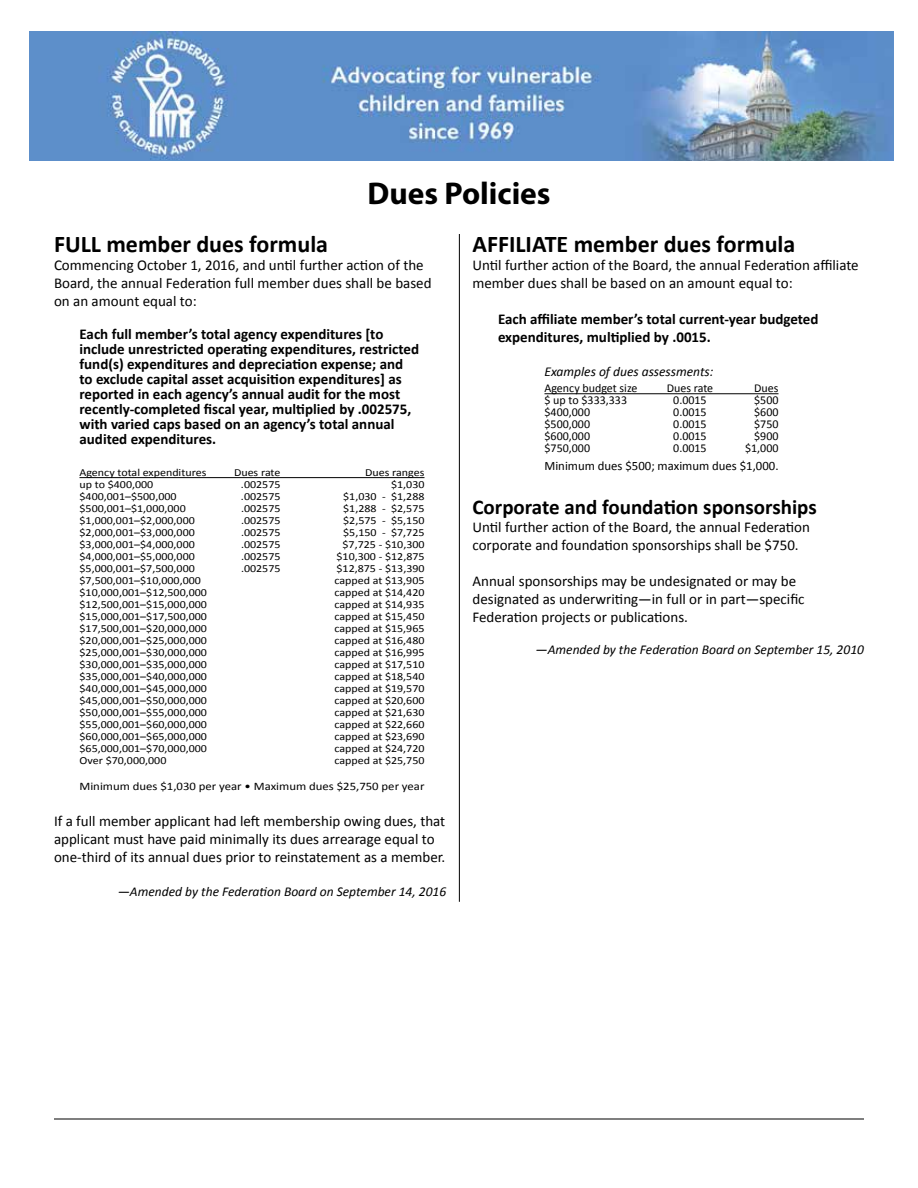
<style>
.page{position:relative;width:918px;height:1188px;background:#fff}
.page>*{position:absolute;margin:0;border:0;box-sizing:border-box;transform-origin:0 0}
.t1{font:700 31.5px "Myriad Pro";color:#000}
.t2{font:700 24px "Calibri";color:#000}
.t3{font:700 21px "Calibri";color:#000}
.t4{font:15px/18px "Calibri";color:#000}
.t5{font:700 15px/15px "Calibri";color:#000}
.t6{font:italic 13.5px "Calibri";color:#000}
.t7{font:12.75px "Calibri";color:#000}
.t8{font:12px "Calibri";color:#000}
.t9{font:11.55px "Calibri";color:#000;scale:1.11 1}
.t10{font:10.8px "Calibri";color:#000;scale:1.11 1}
</style>
<div class="page">
<hr style="left:54px;top:1119px;width:810px;height:1px;background:#000">
<hr style="left:80px;top:477px;width:344px;height:1px;background:#000">
<hr style="left:544px;top:393px;width:234px;height:1px;background:#000">
<hr style="left:459px;top:234px;width:1px;height:668px;background:#000">
<img style="left:29px;top:31px;width:864px;height:130px">
<h1 class="t1" style="left:367px;top:172px;width:185px">Dues Policies</h1>
<h2 class="t2" style="left:54px;top:229px;width:276px">FULL member dues formula</h2>
<h3 class="t4" style="left:54px;top:255px;width:379px">Commencing October 1, 2016, and until further action of the<br>Board, the annual Federation full member dues shall be based on an amount equal to:</h3>
<p class="t5" style="left:80px;top:326px;width:341px">Each full member’s total agency expenditures [to include unrestricted operating expenditures, restricted fund(s) expenditures and depreciation expense; and to exclude capital asset acquisition expenditures] as reported in each agency’s annual audit for the most recently-completed fiscal year, multiplied by .002575, with varied caps based on an agency’s total annual audited expenditures.</p>
<p class="t10" style="left:80px;top:466px;width:116px">Agency total expenditures</p>
<p class="t10" style="left:234px;top:466px;width:43px">Dues rate</p>
<p class="t10" style="left:365px;top:466px;width:55px">Dues ranges</p>
<p class="t10" style="left:80px;top:478px;width:68px">up to $400,000</p>
<p class="t10" style="left:241px;top:478px;width:37px">.002575</p>
<p class="t10" style="left:391px;top:478px;width:32px">$1,030</p>
<p class="t10" style="left:80px;top:490px;width:89px">$400,001–$500,000</p>
<p class="t10" style="left:241px;top:490px;width:37px">.002575</p>
<p class="t10" style="left:343px;top:490px;width:75px">$1,030 - $1,288</p>
<p class="t10" style="left:80px;top:502px;width:97px">$500,001–$1,000,000</p>
<p class="t10" style="left:241px;top:502px;width:37px">.002575</p>
<p class="t10" style="left:343px;top:502px;width:75px">$1,288 - $2,575</p>
<p class="t10" style="left:80px;top:514px;width:105px">$1,000,001–$2,000,000</p>
<p class="t10" style="left:241px;top:514px;width:37px">.002575</p>
<p class="t10" style="left:343px;top:514px;width:75px">$2,575 - $5,150</p>
<p class="t10" style="left:80px;top:526px;width:105px">$2,000,001–$3,000,000</p>
<p class="t10" style="left:241px;top:526px;width:37px">.002575</p>
<p class="t10" style="left:343px;top:526px;width:75px">$5,150 - $7,725</p>
<p class="t10" style="left:80px;top:538px;width:105px">$3,000,001–$4,000,000</p>
<p class="t10" style="left:241px;top:538px;width:37px">.002575</p>
<p class="t10" style="left:343px;top:538px;width:75px">$7,725 - $10,300</p>
<p class="t10" style="left:80px;top:550px;width:105px">$4,000,001–$5,000,000</p>
<p class="t10" style="left:241px;top:550px;width:37px">.002575</p>
<p class="t10" style="left:337px;top:550px;width:81px">$10,300 - $12,875</p>
<p class="t10" style="left:80px;top:562px;width:105px">$5,000,001–$7,500,000</p>
<p class="t10" style="left:241px;top:562px;width:37px">.002575</p>
<p class="t10" style="left:337px;top:562px;width:81px">$12,875 - $13,390</p>
<p class="t10" style="left:80px;top:574px;width:111px">$7,500,001–$10,000,000</p>
<p class="t10" style="left:334px;top:574px;width:83px">capped at $13,905</p>
<p class="t10" style="left:80px;top:586px;width:116px">$10,000,001–$12,500,000</p>
<p class="t10" style="left:334px;top:586px;width:83px">capped at $14,420</p>
<p class="t10" style="left:80px;top:598px;width:116px">$12,500,001–$15,000,000</p>
<p class="t10" style="left:334px;top:598px;width:83px">capped at $14,935</p>
<p class="t10" style="left:80px;top:610px;width:116px">$15,000,001–$17,500,000</p>
<p class="t10" style="left:334px;top:610px;width:83px">capped at $15,450</p>
<p class="t10" style="left:80px;top:622px;width:116px">$17,500,001–$20,000,000</p>
<p class="t10" style="left:334px;top:622px;width:83px">capped at $15,965</p>
<p class="t10" style="left:80px;top:634px;width:116px">$20,000,001–$25,000,000</p>
<p class="t10" style="left:334px;top:634px;width:83px">capped at $16,480</p>
<p class="t10" style="left:80px;top:646px;width:116px">$25,000,001–$30,000,000</p>
<p class="t10" style="left:334px;top:646px;width:83px">capped at $16,995</p>
<p class="t10" style="left:80px;top:658px;width:116px">$30,000,001–$35,000,000</p>
<p class="t10" style="left:334px;top:658px;width:83px">capped at $17,510</p>
<p class="t10" style="left:80px;top:670px;width:116px">$35,000,001–$40,000,000</p>
<p class="t10" style="left:334px;top:670px;width:83px">capped at $18,540</p>
<p class="t10" style="left:80px;top:682px;width:116px">$40,000,001–$45,000,000</p>
<p class="t10" style="left:334px;top:682px;width:83px">capped at $19,570</p>
<p class="t10" style="left:80px;top:694px;width:116px">$45,000,001–$50,000,000</p>
<p class="t10" style="left:334px;top:694px;width:83px">capped at $20,600</p>
<p class="t10" style="left:80px;top:706px;width:116px">$50,000,001–$55,000,000</p>
<p class="t10" style="left:334px;top:706px;width:83px">capped at $21,630</p>
<p class="t10" style="left:80px;top:718px;width:116px">$55,000,001–$60,000,000</p>
<p class="t10" style="left:334px;top:718px;width:83px">capped at $22,660</p>
<p class="t10" style="left:80px;top:730px;width:116px">$60,000,001–$65,000,000</p>
<p class="t10" style="left:334px;top:730px;width:83px">capped at $23,690</p>
<p class="t10" style="left:80px;top:742px;width:116px">$65,000,001–$70,000,000</p>
<p class="t10" style="left:334px;top:742px;width:83px">capped at $24,720</p>
<p class="t10" style="left:80px;top:754px;width:80px">Over $70,000,000</p>
<p class="t10" style="left:334px;top:754px;width:83px">capped at $25,750</p>
<p class="t9" style="left:80px;top:779px;width:312px">Minimum dues $1,030 per year • Maximum dues $25,750 per year</p>
<h3 class="t4" style="left:54px;top:811px;width:393px">If a full member applicant had left membership owing dues, that applicant must have paid minimally its dues arrearage equal to one-third of its annual dues prior to reinstatement as a member.</h3>
<p class="t6" style="left:118px;top:883px;width:330px">—Amended by the Federation Board on September 14, 2016</p>
<h2 class="t2" style="left:472px;top:229px;width:324px">AFFILIATE member dues formula</h2>
<h3 class="t4" style="left:472px;top:255px;width:388px">Until further action of the Board, the annual Federation affiliate member dues shall be based on an amount equal to:</h3>
<h3 class="t5" style="left:498px;top:309px;width:322px;line-height:18px">Each affiliate member’s total current-year budgeted expenditures, multiplied by .0015.</h3>
<p class="t6" style="left:544px;top:363px;width:171px">Examples of dues assessments:</p>
<p class="t8" style="left:544px;top:381px;width:94px">Agency budget size</p>
<p class="t8" style="left:667px;top:381px;width:48px">Dues rate</p>
<p class="t8" style="left:754px;top:381px;width:26px">Dues</p>
<p class="t8" style="left:544px;top:393px;width:84px">$ up to $333,333</p>
<p class="t8" style="left:673px;top:393px;width:35px">0.0015</p>
<p class="t8" style="left:754px;top:393px;width:26px">$500</p>
<p class="t8" style="left:544px;top:405px;width:47px">$400,000</p>
<p class="t8" style="left:673px;top:405px;width:35px">0.0015</p>
<p class="t8" style="left:754px;top:405px;width:26px">$600</p>
<p class="t8" style="left:544px;top:417px;width:47px">$500,000</p>
<p class="t8" style="left:673px;top:417px;width:35px">0.0015</p>
<p class="t8" style="left:754px;top:417px;width:26px">$750</p>
<p class="t8" style="left:544px;top:429px;width:47px">$600,000</p>
<p class="t8" style="left:673px;top:429px;width:35px">0.0015</p>
<p class="t8" style="left:754px;top:429px;width:26px">$900</p>
<p class="t8" style="left:544px;top:441px;width:47px">$750,000</p>
<p class="t8" style="left:673px;top:441px;width:35px">0.0015</p>
<p class="t8" style="left:745px;top:441px;width:35px">$1,000</p>
<p class="t7" style="left:544px;top:458px;width:236px">Minimum dues $500; maximum dues $1,000.</p>
<h3 class="t3" style="left:472px;top:494px;width:346px">Corporate and foundation sponsorships</h3>
<h3 class="t4" style="left:472px;top:517px;width:339px">Until further action of the Board, the annual Federation corporate and foundation sponsorships shall be $750.</h3>
<h3 class="t4" style="left:472px;top:571px;width:334px">Annual sponsorships may be undesignated or may be designated as underwriting—in full or in part—specific<br>Federation projects or publications.</h3>
<p class="t6" style="left:536px;top:641px;width:330px">—Amended by the Federation Board on September 15, 2010</p>
</div>
